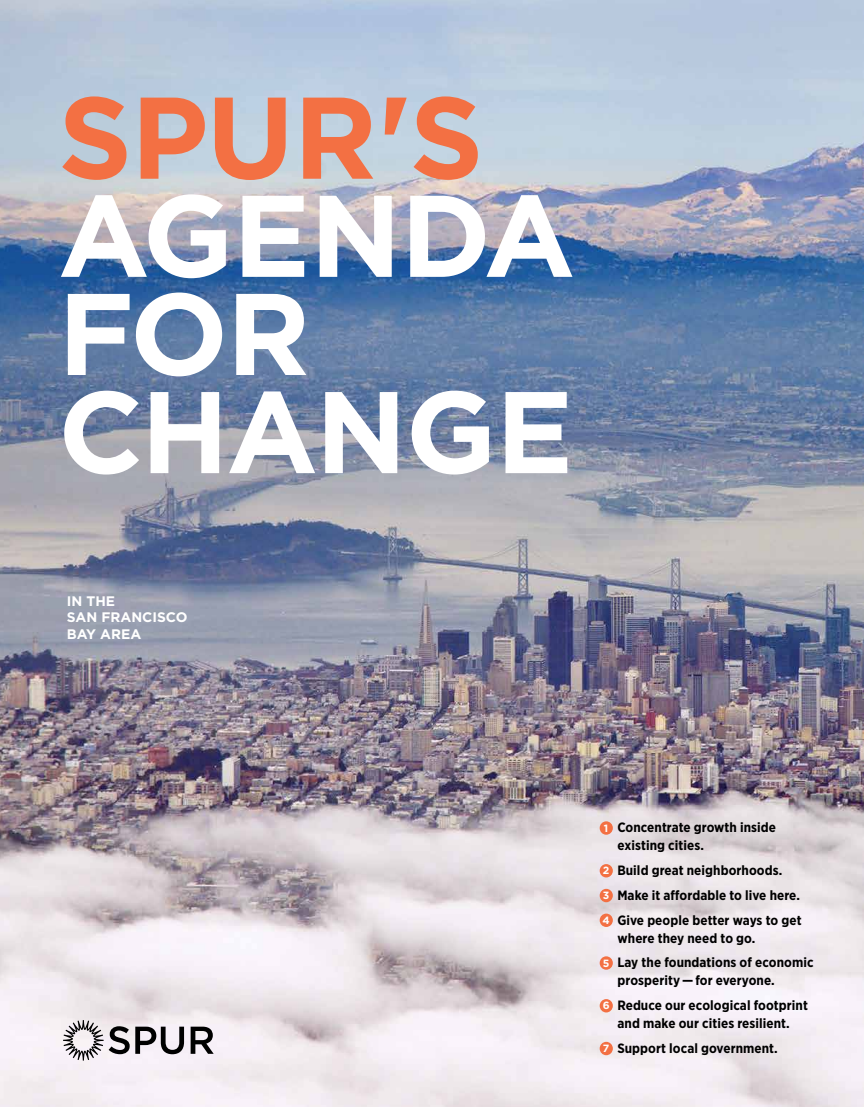
<style>
.page{position:relative;width:864px;height:1107px;background:#fff}
.page>*{position:absolute;margin:0;border:0;box-sizing:border-box;transform-origin:0 0}
.t1{font:700 115.95px/98.1px "Gotham";letter-spacing:-.02em;color:#fff}
.t2{font:700 115.95px "Gotham";color:#f37043}
.t3{font:700 13.8px/16.5px "Gotham";color:#fff}
.t4{font:700 13.5px/24.8px "Gotham Narrow";letter-spacing:.005em;color:#000}
.s1{font-family:"Gotham";font-size:10.5px;color:#fff}
</style>
<div class="page">
<img style="left:0;top:0;width:864px;height:1107px">
<div style="left:600px;top:821px;width:13px;height:14px;background:#f37043;border-radius:50%"></div>
<div style="left:600px;top:864px;width:13px;height:13px;background:#f37043;border-radius:50%"></div>
<div style="left:600px;top:889px;width:13px;height:13px;background:#f37043;border-radius:50%"></div>
<div style="left:600px;top:914px;width:13px;height:13px;background:#f37043;border-radius:50%"></div>
<div style="left:600px;top:956px;width:13px;height:14px;background:#f37043;border-radius:50%"></div>
<div style="left:600px;top:999px;width:13px;height:13px;background:#f37043;border-radius:50%"></div>
<div style="left:600px;top:1042px;width:13px;height:13px;background:#f37043;border-radius:50%"></div>
<svg style="left:191px;top:1027px;width:23px;height:27px"></svg>
<svg style="left:63px;top:1020px;width:121px;height:41px"></svg>
<h1 class="t2" style="left:58px;top:71px;width:427px">SPUR'S</h1>
<h1 class="t1" style="left:58px;top:184px;width:519px">AGENDA<br>FOR<br>CHANGE</h1>
<p class="t3" style="left:67px;top:592px;width:122px">IN THE<br>SAN FRANCISCO<br>BAY AREA</p>
<p class="t4" style="left:618px;top:819px;width:160px;line-height:18px;text-indent:-14px"><span class="s1">1</span> Concentrate growth inside existing cities.</p>
<p class="t4" style="left:603px;top:858px;width:201px"><span class="s1">2</span> Build great neighborhoods.<br><span class="s1">3</span> Make it affordable to live here.<br><span class="s1">4</span> Give people better ways to get</p>
<p class="t4" style="left:603px;top:925px;width:212px;text-indent:15px">where they need to go.<br><span class="s1">5</span> Lay the foundations of economic</p>
<p class="t4" style="left:603px;top:968px;width:207px;text-indent:15px">prosperity — for everyone.<br><span class="s1">6</span> Reduce our ecological footprint</p>
<p class="t4" style="left:603px;top:1011px;width:188px;text-indent:15px">and make our cities resilient.<br><span class="s1">7</span> Support local government.</p>
</div>
